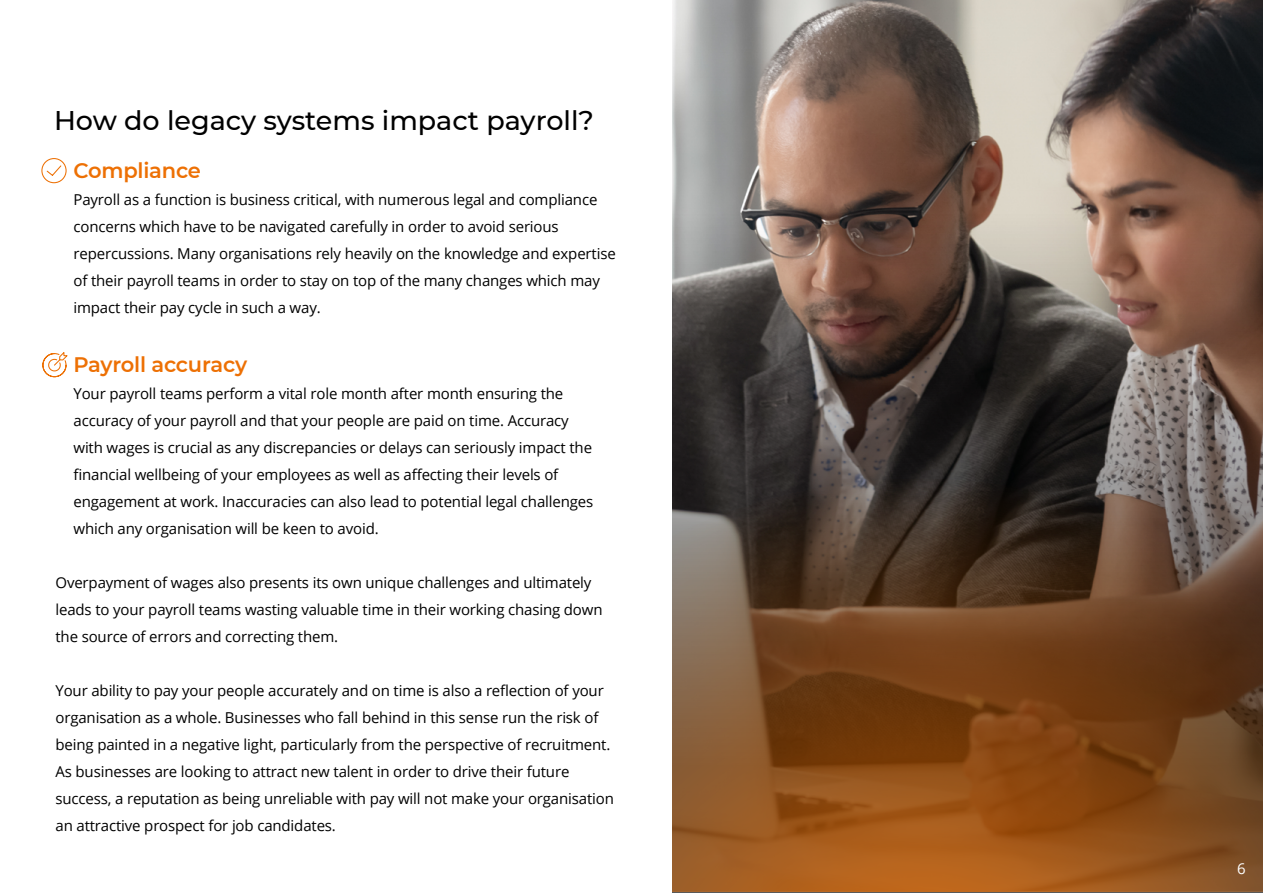
<style>
.page{position:relative;width:1263px;height:893px;background:#fff}
.page>*{position:absolute;margin:0;border:0;box-sizing:border-box;transform-origin:0 0}
.t1{font:500 27px "Montserrat";color:#000}
.t2{font:600 21px "Montserrat";letter-spacing:-.01em;color:#ed7004}
.t3{font:15px/27px "Open Sans";letter-spacing:-.01em;color:#000}
.t4{font:15px "Open Sans";color:#fff}
</style>
<div class="page">
<img style="left:673px;top:0;width:590px;height:128px">
<svg style="left:673px;top:128px;width:590px;height:765px;background:#6a5950"></svg>
<svg style="left:673px;top:478px;width:590px;height:414px;background:#734825"></svg>
<svg style="left:41px;top:158px;width:26px;height:26px"></svg>
<svg style="left:42px;top:352px;width:26px;height:26px"></svg>
<h1 class="t1" style="left:54px;top:102px;width:542px">How do legacy systems impact payroll?</h1>
<h2 class="t2" style="left:73px;top:156px;width:129px">Compliance</h2>
<p class="t3" style="left:73px;top:186px;width:544px">Payroll as a function is business critical, with numerous legal and compliance concerns which have to be navigated carefully in order to avoid serious repercussions. Many organisations rely heavily on the knowledge and expertise of their payroll teams in order to stay on top of the many changes which may impact their pay cycle in such a way.</p>
<h2 class="t2" style="left:73px;top:350px;width:175px">Payroll accuracy</h2>
<p class="t3" style="left:73px;top:380px;width:521px">Your payroll teams perform a vital role month after month ensuring the accuracy of your payroll and that your people are paid on time. Accuracy with wages is crucial as any discrepancies or delays can seriously impact the financial wellbeing of your employees as well as affecting their levels of engagement at work. Inaccuracies can also lead to potential legal challenges which any organisation will be keen to avoid.</p>
<p class="t3" style="left:55px;top:569px;width:549px">Overpayment of wages also presents its own unique challenges and ultimately leads to your payroll teams wasting valuable time in their working chasing down the source of errors and correcting them.</p>
<p class="t3" style="left:55px;top:677px;width:560px">Your ability to pay your people accurately and on time is also a reflection of your organisation as a whole. Businesses who fall behind in this sense run the risk of being painted in a negative light, particularly from the perspective of recruitment.<br>As businesses are looking to attract new talent in order to drive their future success, a reputation as being unreliable with pay will not make your organisation an attractive prospect for job candidates.</p>
<p class="t4" style="left:1237px;top:858px;width:10px">6</p>
</div>
